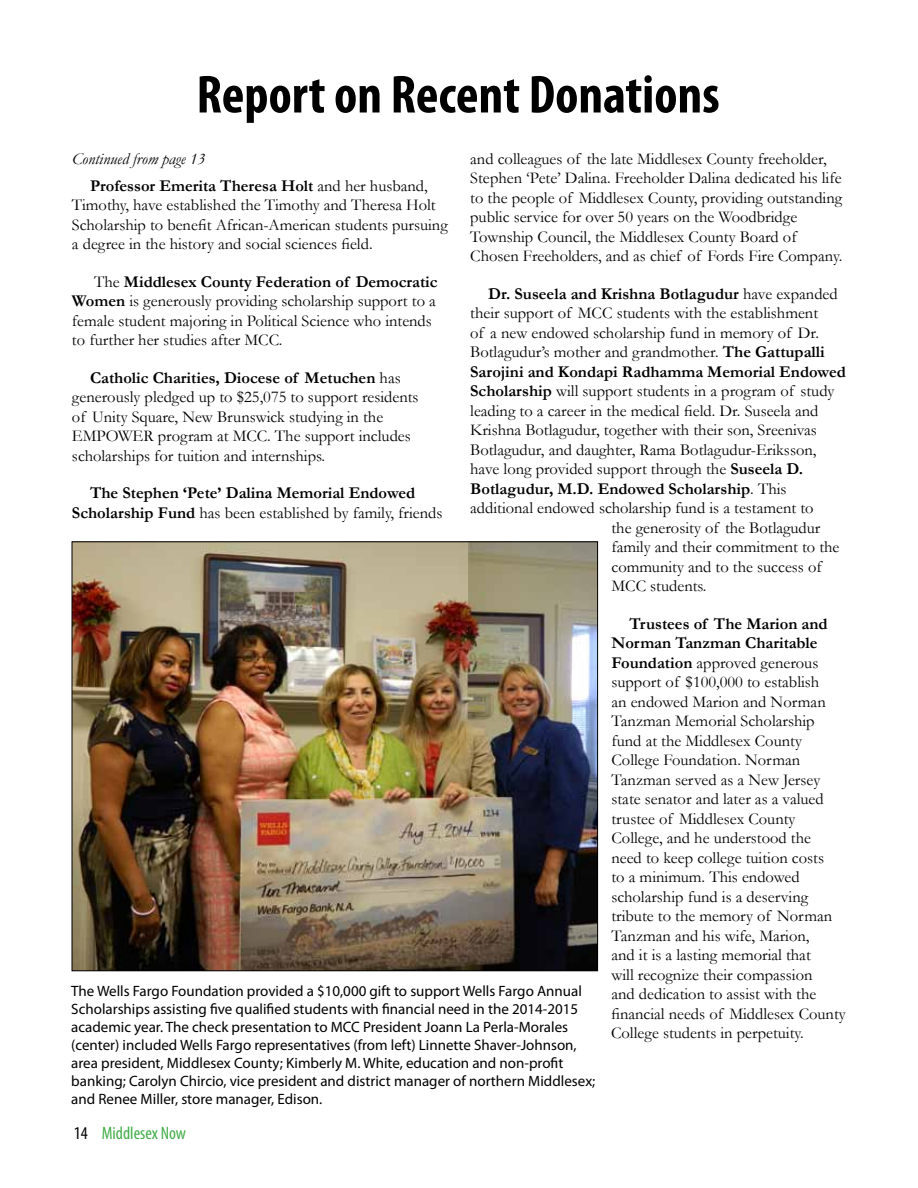
<style>
.page{position:relative;width:918px;height:1188px;background:#fff}
.page>*{position:absolute;margin:0;border:0;box-sizing:border-box;transform-origin:0 0}
.t1{font:700 condensed 54px "Myriad Pro";color:#000}
.t2{font:condensed 18px "Myriad Pro";color:#41ad49}
.t3{font:16.5px/19.5px "Garamond";color:#000}
.t4{font:700 16.5px/19.5px "Garamond";color:#000;text-align:center}
.t5{font:italic 16.5px "Garamond";color:#000}
.t6{font:15px/18px "Myriad Pro";color:#000}
.s1{font-weight:400}
.s2{font-weight:700}
.s3{color:#000}
</style>
<div class="page">
<img style="left:74px;top:543px;width:522px;height:426px">
<h1 class="t1" style="left:197px;top:61px;width:525px">Report on Recent Donations</h1>
<p class="t5" style="left:72px;top:149px;width:135px">Continued from page 13</p>
<p class="t3" style="left:470px;top:149px;width:374px">and colleagues of the late Middlesex County freeholder, Stephen ‘Pete’ Dalina. Freeholder Dalina dedicated his life to the people of Middlesex County, providing outstanding public service for over 50 years on the Woodbridge Township Council, the Middlesex County Board of Chosen Freeholders, and as chief of Fords Fire Company.</p>
<p class="t4" style="left:488px;top:284px;width:351px">Dr. Suseela and Krishna Botlagudur <span class="s1">have expanded</span></p>
<p class="t3" style="left:470px;top:303px;width:349px">their support of MCC students with the establishment</p>
<p class="t3" style="left:470px;top:323px;width:350px">of a new endowed scholarship fund in memory of Dr.</p>
<p class="t3" style="left:470px;top:342px;width:356px">Botlagudur’s mother and grandmother. <span class="s2">The Gattupalli</span></p>
<p class="t4" style="left:470px;top:362px;width:377px">Sarojini and Kondapi Radhamma Memorial Endowed</p>
<p class="t3" style="left:470px;top:381px;width:366px"><span class="s2">Scholarship</span> will support students in a program of study</p>
<p class="t3" style="left:470px;top:401px;width:350px">leading to a career in the medical field. Dr. Suseela and</p>
<p class="t3" style="left:470px;top:420px;width:348px">Krishna Botlagudur, together with their son, Sreenivas</p>
<p class="t3" style="left:470px;top:440px;width:348px">Botlagudur, and daughter, Rama Botlagudur-Eriksson,</p>
<p class="t3" style="left:470px;top:459px;width:335px">have long provided support through the <span class="s2">Suseela D.</span></p>
<p class="t4" style="left:470px;top:479px;width:318px">Botlagudur, M.D. Endowed Scholarship<span class="s1">. This</span></p>
<p class="t3" style="left:470px;top:498px;width:345px">additional endowed scholarship fund is a testament to</p>
<p class="t3" style="left:611px;top:518px;width:210px">the generosity of the Botlagudur</p>
<p class="t3" style="left:611px;top:537px;width:230px">family and their commitment to the</p>
<p class="t3" style="left:611px;top:557px;width:212px">community and to the success of</p>
<p class="t3" style="left:611px;top:576px;width:97px">MCC students.</p>
<p class="t3" style="left:611px;top:614px;width:236px;text-indent:18px"><span class="s2">Trustees of The Marion and<br>Norman Tanzman Charitable<br>Foundation</span> approved generous support of $100,000 to establish<br>an endowed Marion and Norman<br>Tanzman Memorial Scholarship fund at the Middlesex County<br>College Foundation. Norman<br>Tanzman served as a New Jersey state senator and later as a valued trustee of Middlesex County<br>College, and he understood the<br>need to keep college tuition costs<br>to a minimum. This endowed scholarship fund is a deserving tribute to the memory of Norman<br>Tanzman and his wife, Marion,<br>and it is a lasting memorial that<br>will recognize their compassion<br>and dedication to assist with the financial needs of Middlesex County<br>College students in perpetuity.</p>
<p class="t3" style="left:72px;top:176px;width:377px;text-indent:18px"><span class="s2">Professor Emerita Theresa Holt</span> and her husband, Timothy, have established the Timothy and Theresa Holt Scholarship to benefit African-American students pursuing a degree in the history and social sciences field.</p>
<p class="t3" style="left:72px;top:272px;width:367px;text-indent:22px">The <span class="s2">Middlesex County Federation of Democratic Women</span> is generously providing scholarship support to a female student majoring in Political Science who intends to further her studies after MCC.</p>
<p class="t3" style="left:72px;top:368px;width:348px;text-indent:18px"><span class="s2">Catholic Charities, Diocese of Metuchen</span> has generously pledged up to $25,075 to support residents of Unity Square, New Brunswick studying in the EMPOWER program at MCC. The support includes scholarships for tuition and internships.</p>
<p class="t4" style="left:72px;top:483px;width:372px">The Stephen ‘Pete’ Dalina Memorial Endowed<br>Scholarship Fund <span class="s1">has been established by family, friends</span></p>
<p class="t6" style="left:71px;top:982px;width:526px">The Wells Fargo Foundation provided a $10,000 gift to support Wells Fargo Annual Scholarships assisting five qualified students with financial need in the 2014-2015 academic year. The check presentation to MCC President Joann La Perla-Morales (center) included Wells Fargo representatives (from left) Linnette Shaver-Johnson, area president, Middlesex County; Kimberly M. White, education and non-profit banking; Carolyn Chircio, vice president and district manager of northern Middlesex; and Renee Miller, store manager, Edison.</p>
<p class="t2" style="left:74px;top:1122px;width:114px"><span class="s3">14</span> Middlesex Now</p>
</div>
